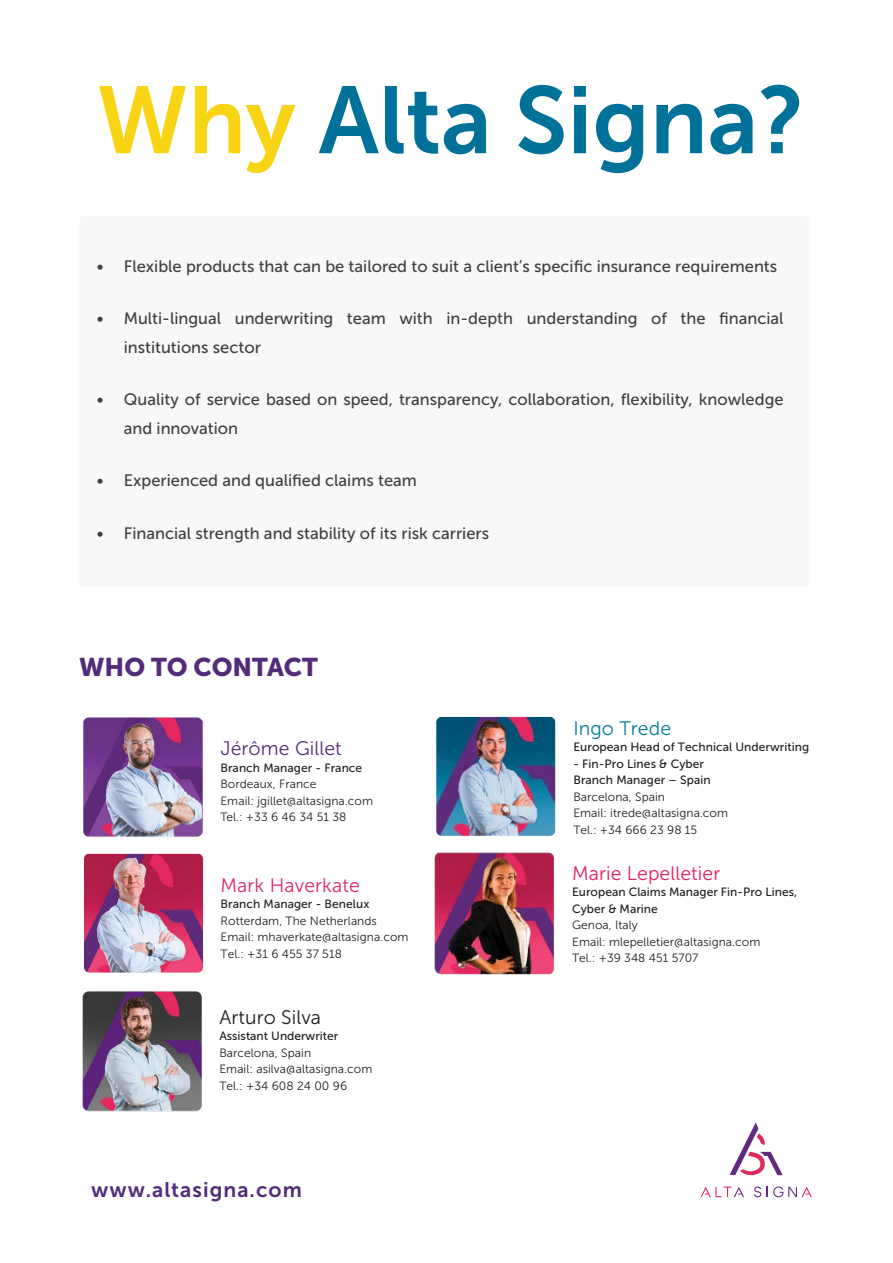
<style>
.page{position:relative;width:893px;height:1263px;background:#fff}
.page>*{position:absolute;margin:0;border:0;box-sizing:border-box;transform-origin:0 0}
.t1{font:94.65px "Museo Sans 700";color:#007198}
.t2{font:25.5px "Museo Sans 900";color:#542b7a}
.t3{font:21px "Museo Sans 700";letter-spacing:.05em;color:#542b7a}
.t4{font:19.5px "Museo Sans 300";letter-spacing:.005em;color:#e81f5b}
.t5{font:19.5px "Museo Sans 300";letter-spacing:.005em;color:#e2285f}
.t6{font:19.5px "Museo Sans 300";letter-spacing:.005em;color:#542b7a}
.t7{font:19.5px "Museo Sans 300";letter-spacing:.005em;color:#211e1f}
.t8{font:19.5px "Museo Sans 300";letter-spacing:.005em;color:#067c9d}
.t9{font:16.5px/28.5px "Museo Sans 500";color:#404041}
.t10{font:12px/16.5px "Museo Sans 300";letter-spacing:.005em;color:#201d1e}
.t11{font:12px/16.5px "Museo Sans 500";letter-spacing:.005em;color:#201d1e}
.t12{font:12px/16.5px "Museo Sans 300";letter-spacing:.005em;color:#211e1f}
.t13{font:12px "Museo Sans 500";letter-spacing:.005em;color:#211e1f}
.s1{color:#f9d414}
</style>
<div class="page">
<div style="left:79px;top:215px;width:730px;height:372px;background:#f8f8f8;border-radius:6px"></div>
<svg style="left:730px;top:1122px;width:53px;height:54px"></svg>
<svg style="left:700px;top:1186px;width:44px;height:11px"></svg>
<svg style="left:754px;top:1186px;width:7px;height:11px"></svg>
<svg style="left:767px;top:1186px;width:45px;height:11px"></svg>
<img style="left:83px;top:717px;width:120px;height:120px">
<img style="left:434px;top:852px;width:120px;height:123px">
<img style="left:436px;top:717px;width:119px;height:119px">
<img style="left:84px;top:853px;width:119px;height:119px">
<img style="left:82px;top:991px;width:120px;height:121px">
<h1 class="t1" style="left:97px;top:68px;width:709px"><span class="s1">Why</span> Alta Signa?</h1>
<p class="t9" style="left:97px;top:252px;width:682px">• Flexible products that can be tailored to suit a client’s specific insurance requirements</p>
<p class="t9" style="left:124px;top:304px;width:661px;text-indent:-27px">• Multi-lingual underwriting team with in-depth understanding of the financial institutions sector</p>
<p class="t9" style="left:124px;top:385px;width:661px;text-indent:-27px">• Quality of service based on speed, transparency, collaboration, flexibility, knowledge and innovation</p>
<p class="t9" style="left:97px;top:466px;width:322px">• Experienced and qualified claims team</p>
<p class="t9" style="left:97px;top:519px;width:394px">• Financial strength and stability of its risk carriers</p>
<h2 class="t2" style="left:79px;top:653px;width:240px">WHO TO CONTACT</h2>
<p class="t6" style="left:220px;top:738px;width:123px">Jérôme Gillet</p>
<p class="t13" style="left:220px;top:761px;width:143px">Branch Manager - France</p>
<p class="t12" style="left:220px;top:776px;width:154px">Bordeaux, France<br>Email: jgillet@altasigna.com<br>Tel.: +33 6 46 34 51 38</p>
<p class="t5" style="left:221px;top:875px;width:141px">Mark Haverkate</p>
<p class="t11" style="left:221px;top:896px;width:150px">Branch Manager - Benelux</p>
<p class="t10" style="left:221px;top:912px;width:189px">Rotterdam, The Netherlands<br>Email: mhaverkate@altasigna.com<br>Tel.: +31 6 455 37 518</p>
<p class="t7" style="left:219px;top:1006px;width:103px">Arturo Silva</p>
<p class="t11" style="left:219px;top:1028px;width:120px">Assistant Underwriter</p>
<p class="t10" style="left:219px;top:1044px;width:155px">Barcelona, Spain<br>Email: asilva@altasigna.com<br>Tel.: +34 608 24 00 96</p>
<p class="t3" style="left:91px;top:1178px;width:212px">www.altasigna.com</p>
<p class="t8" style="left:573px;top:717px;width:99px">Ingo Trede</p>
<p class="t11" style="left:573px;top:739px;width:238px">European Head of Technical Underwriting</p>
<p class="t11" style="left:573px;top:755px;width:139px">- Fin-Pro Lines &amp; Cyber<br>Branch Manager – Spain</p>
<p class="t10" style="left:573px;top:788px;width:156px">Barcelona, Spain<br>Email: itrede@altasigna.com<br>Tel.: +34 666 23 98 15</p>
<p class="t4" style="left:572px;top:862px;width:150px">Marie Lepelletier</p>
<p class="t11" style="left:572px;top:884px;width:226px">European Claims Manager Fin-Pro Lines,<br>Cyber &amp; Marine</p>
<p class="t10" style="left:572px;top:917px;width:190px">Genoa, Italy<br>Email: mlepelletier@altasigna.com<br>Tel.: +39 348 451 5707</p>
</div>
